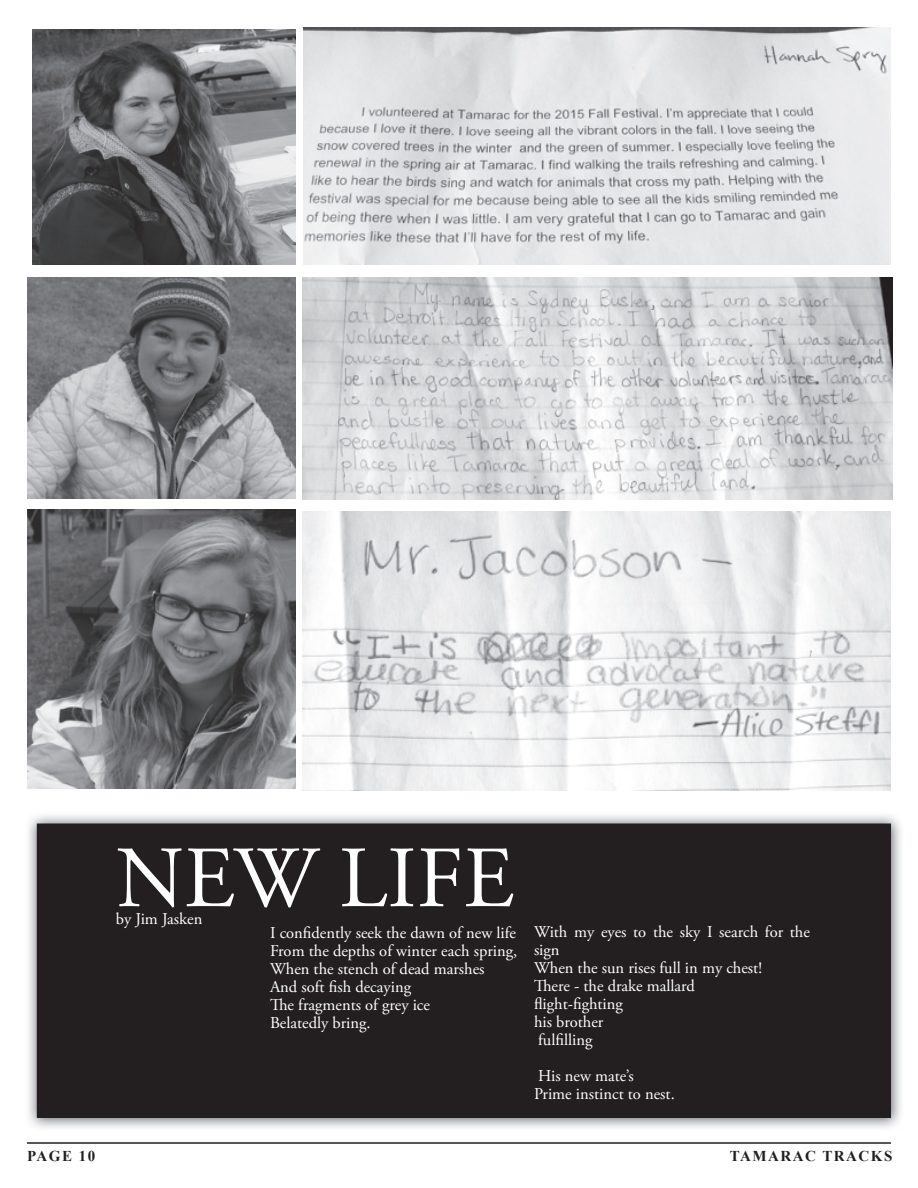
<style>
.page{position:relative;width:918px;height:1188px;background:#fff}
.page>*{position:absolute;margin:0;border:0;box-sizing:border-box;transform-origin:0 0}
.t1{font:87px "Adobe Garamond Pro";color:#fff}
.t2{font:16.5px/18px "Adobe Garamond Pro";color:#fff}
.t3{font:700 15px "Times New Roman";letter-spacing:.1em;color:#231f20}
</style>
<div class="page">
<hr style="left:27px;top:1142px;width:864px;height:2px;background:#231f20">
<img style="left:28px;top:815px;width:873px;height:313px">
<div style="left:38px;top:824px;width:852px;height:293px;background:#231f20"></div>
<div style="left:37px;top:824px;width:854px;height:294px;border:2px solid #231f20"></div>
<img style="left:27px;top:278px;width:268px;height:220px">
<img style="left:27px;top:509px;width:268px;height:280px">
<img style="left:32px;top:29px;width:263px;height:235px">
<img style="left:303px;top:511px;width:588px;height:279px">
<img style="left:303px;top:278px;width:590px;height:222px">
<img style="left:303px;top:27px;width:588px;height:238px">
<h1 class="t1" style="left:116px;top:826px;width:400px">NEW LIFE</h1>
<p class="t2" style="left:116px;top:910px;width:88px">by Jim Jasken</p>
<p class="t2" style="left:270px;top:925px;width:249px">I confidently seek the dawn of new life<br>From the depths of winter each spring,<br>When the stench of dead marshes<br>And soft fish decaying<br>The fragments of grey ice<br>Belatedly bring.</p>
<p class="t2" style="left:534px;top:923px;width:278px">With my eyes to the sky I search for the sign<br>When the sun rises full in my chest!<br>There - the drake mallard<br>flight-fighting<br>his brother<br>fulfilling</p>
<p class="t2" style="left:534px;top:1067px;width:142px">His new mate’s<br>Prime instinct to nest.</p>
<p class="t3" style="left:27px;top:1147px;width:70px">PAGE 10</p>
<p class="t3" style="left:730px;top:1147px;width:164px">TAMARAC TRACKS</p>
</div>
